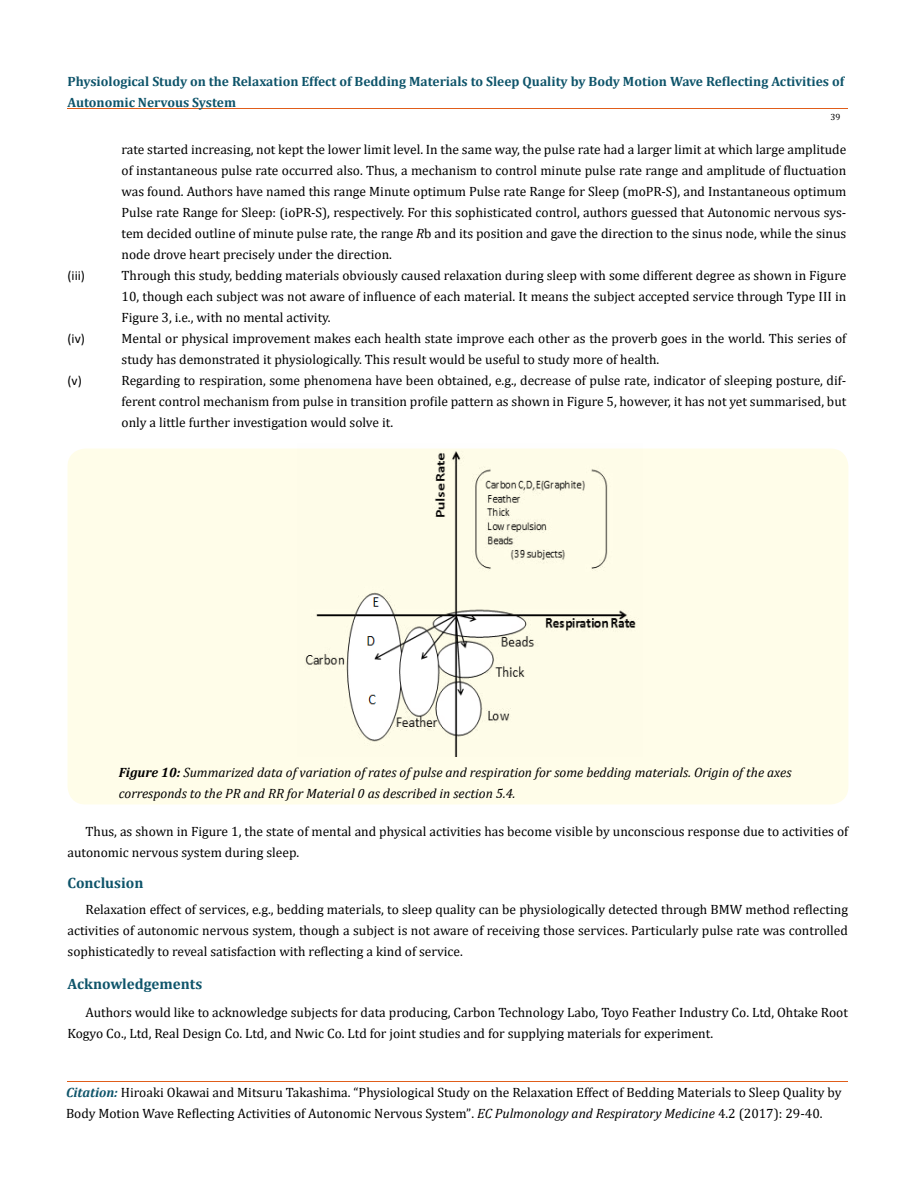
<style>
.page{position:relative;width:917px;height:1190px;background:#fff}
.page>*{position:absolute;margin:0;border:0;box-sizing:border-box;transform-origin:0 0}
.t1{font:700 15px "Cambria";color:#0e546a}
.t2{font:13.5px/21px "Cambria";color:#000}
.t3{font:italic 13.5px/21px "Cambria";color:#000}
.t4{font:700 13.5px/21px "Cambria";color:#0e546a}
.t5{font:13.5px "Calibri";color:#000}
.t6{font:9px "Cambria";color:#000}
.s1{font-style:italic}
.s2{font-weight:700}
.s3{font-weight:700;font-style:italic;color:#0e546a}
.s4{font-size:13.35px}
</style>
<div class="page">
<hr style="left:68px;top:1080px;width:780px;height:1px;background:#e05d1a">
<div style="left:68px;top:448px;width:780px;height:356px;background:#fffde9;border-radius:18px"></div>
<img style="left:305px;top:451px;width:331px;height:305px">
<p class="t4" style="left:68px;top:70px;width:778px">Physiological Study on the Relaxation Effect of Bedding Materials to Sleep Quality by Body Motion Wave Reflecting Activities of<br>Autonomic Nervous System</p>
<p class="t6" style="left:830px;top:111px;width:11px">39</p>
<p class="t2" style="left:122px;top:138px;width:726px;text-align:justify">rate started increasing, not kept the lower limit level. In the same way, the pulse rate had a larger limit at which large amplitude of instantaneous pulse rate occurred also. Thus, a mechanism to control minute pulse rate range and amplitude of fluctuation was found. Authors have named this range Minute optimum Pulse rate Range for Sleep (moPR-S), and Instantaneous optimum Pulse rate Range for Sleep: (ioPR-S), respectively. For this sophisticated control, authors guessed that Autonomic nervous sys&shy;tem decided outline of minute pulse rate, the range <span class="s1">R</span>b and its position and gave the direction to the sinus node, while the sinus node drove heart precisely under the direction.</p>
<p class="t5" style="left:68px;top:266px;width:19px">(iii)</p>
<p class="t2" style="left:122px;top:264px;width:726px;text-align:justify">Through this study, bedding materials obviously caused relaxation during sleep with some different degree as shown in Figure 10, though each subject was not aware of influence of each material. It means the subject accepted service through Type III in Figure 3, i.e., with no mental activity.</p>
<p class="t5" style="left:68px;top:329px;width:19px">(iv)</p>
<p class="t2" style="left:122px;top:327px;width:726px">Mental or physical improvement makes each health state improve each other as the proverb goes in the world. This series of study has demonstrated it physiologically. This result would be useful to study more of health.</p>
<p class="t5" style="left:68px;top:371px;width:16px">(v)</p>
<p class="t2" style="left:122px;top:369px;width:726px;text-align:justify">Regarding to respiration, some phenomena have been obtained, e.g., decrease of pulse rate, indicator of sleeping posture, dif&shy;ferent control mechanism from pulse in transition profile pattern as shown in Figure 5, however, it has not yet summarised, but only a little further investigation would solve it.</p>
<p class="t3" style="left:119px;top:761px;width:674px"><span class="s2">Figure 10:</span> Summarized data of variation of rates of pulse and respiration for some bedding materials. Origin of the axes corresponds to the PR and RR for Material 0 as described in section 5.4.</p>
<p class="t2" style="left:67px;top:821px;width:782px;text-indent:18px">Thus, as shown in Figure 1, the state of mental and physical activities has become visible by unconscious response due to activities of autonomic nervous system during sleep.</p>
<p class="t1" style="left:68px;top:872px;width:77px">Conclusion</p>
<p class="t2" style="left:68px;top:898px;width:782px;text-align:justify;text-indent:18px">Relaxation effect of services, e.g., bedding materials, to sleep quality can be physiologically detected through BMW method reflecting activities of autonomic nervous system, though a subject is not aware of receiving those services. Particularly pulse rate was controlled sophisticatedly to reveal satisfaction with reflecting a kind of service.</p>
<p class="t1" style="left:68px;top:973px;width:136px">Acknowledgements</p>
<p class="t2" style="left:68px;top:1001px;width:782px;text-indent:18px">Authors would like to acknowledge subjects for data producing, Carbon Technology Labo, Toyo Feather Industry Co. Ltd, Ohtake Root<br>Kogyo Co., Ltd, Real Design Co. Ltd, and Nwic Co. Ltd for joint studies and for supplying materials for experiment.</p>
<p class="t2" style="left:66px;top:1081px;width:777px"><span class="s3">Citation:</span> Hiroaki Okawai and Mitsuru Takashima. “Physiological Study on the Relaxation Effect of Bedding Materials to Sleep Quality by<br>Body Motion Wave Reflecting Activities of Autonomic Nervous System”<span class="s4">.</span> <span class="s1">EC Pulmonology and Respiratory Medicine</span> <span class="s4">4</span>.2 (2017): 29-40.</p>
</div>
